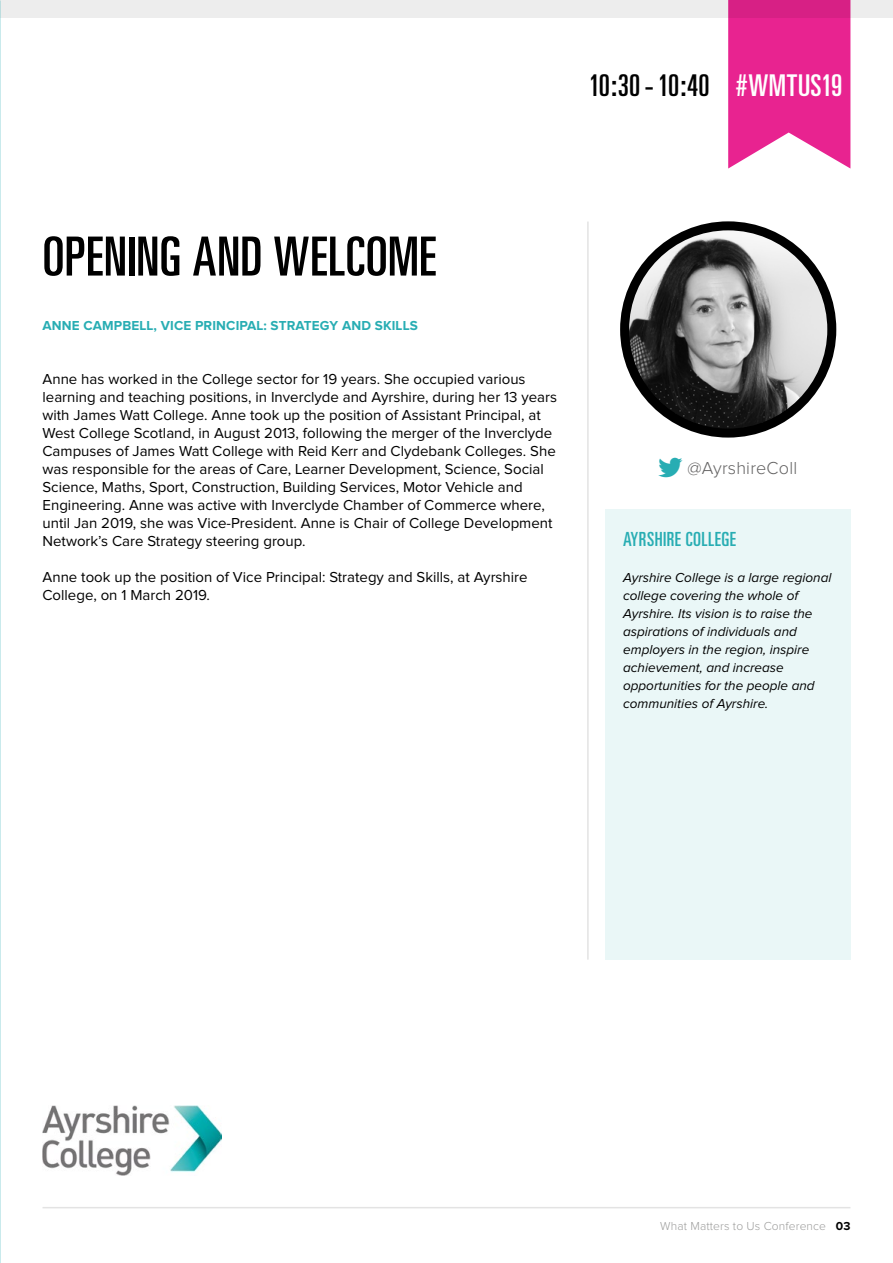
<style>
.page{position:relative;width:893px;height:1263px;background:#fff}
.page>*{position:absolute;margin:0;border:0;box-sizing:border-box;transform-origin:0 0}
.t1{font:ultra-condensed 54px "Univers";letter-spacing:.005em;color:#000}
.Times{font:ultra-condensed 30px "Univers";letter-spacing:-.015em;color:#000}
.t2{font:ultra-condensed 30px "Univers";letter-spacing:.015em;color:#fff}
.sidebar_heading{font:ultra-condensed 19.5px "Univers";letter-spacing:.025em;color:#28adb3}
.social_media_links{font:300 18px "Proxima Nova";letter-spacing:.01em;color:#646363}
.t3{font:15px/18px "Proxima Nova";color:#000}
.sidebar{font:italic 13.5px/18px "Proxima Nova";color:#000}
.byline{font:700 13.5px "Proxima Nova";letter-spacing:.01em;color:#28adb3}
.t4{font:300 12px "Proxima Nova";letter-spacing:.01em;color:#9d9d9c}
.s1{font-weight:700;color:#000}
</style>
<div class="page">
<svg style="left:728px;top:18px;width:122px;height:151px;background:#ea3e9d"></svg>
<hr style="left:43px;top:1207px;width:807px;height:1px;background:#e3e3e3">
<div style="left:0;top:0;width:893px;height:18px;background:#ededed"></div>
<img style="left:625px;top:226px;width:207px;height:207px;border-radius:104px">
<div style="left:620px;top:221px;width:216px;height:217px;border:9px solid #000;border-radius:50%"></div>
<hr style="left:587px;top:222px;width:2px;height:738px;background:#e3e3e3">
<div style="left:605px;top:510px;width:245px;height:450px;background:#eaf7f7"></div>
<svg style="left:0;top:0;width:1px;height:18px"></svg>
<img style="left:43px;top:1105px;width:178px;height:71px">
<p class="Times" style="left:589px;top:68px;width:122px">10:30-10:40</p>
<h2 class="t2" style="left:736px;top:68px;width:108px">#WMTUS19</h2>
<p class="t1" style="left:43px;top:226px;width:395px">OPENING AND WELCOME</p>
<p class="byline" style="left:43px;top:319px;width:377px">ANNE CAMPBELL, VICE PRINCIPAL: STRATEGY AND SKILLS</p>
<p class="t3" style="left:43px;top:370px;width:516px">Anne has worked in the College sector for 19 years. She occupied various learning and teaching positions, in Inverclyde and Ayrshire, during her 13 years with James Watt College. Anne took up the position of Assistant Principal, at West College Scotland, in August 2013, following the merger of the Inverclyde Campuses of James Watt College with Reid Kerr and Clydebank Colleges. She was responsible for the areas of Care, Learner Development, Science, Social Science, Maths, Sport, Construction, Building Services, Motor Vehicle and Engineering. Anne was active with Inverclyde Chamber of Commerce where, until Jan 2019, she was Vice-President. Anne is Chair of College Development Network’s Care Strategy steering group.</p>
<p class="t3" style="left:43px;top:568px;width:487px">Anne took up the position of Vice Principal: Strategy and Skills, at Ayrshire<br>College, on 1 March 2019.</p>
<p class="social_media_links" style="left:687px;top:459px;width:111px">@AyrshireColl</p>
<p class="sidebar_heading" style="left:623px;top:528px;width:114px">AYRSHIRE COLLEGE</p>
<p class="sidebar" style="left:623px;top:569px;width:210px">Ayrshire College is a large regional college covering the whole of<br>Ayrshire. Its vision is to raise the aspirations of individuals and employers in the region, inspire achievement, and increase opportunities for the people and communities of Ayrshire.</p>
<p class="t4" style="left:660px;top:1220px;width:192px">What Matters to Us Conference <span class="s1">03</span></p>
</div>
